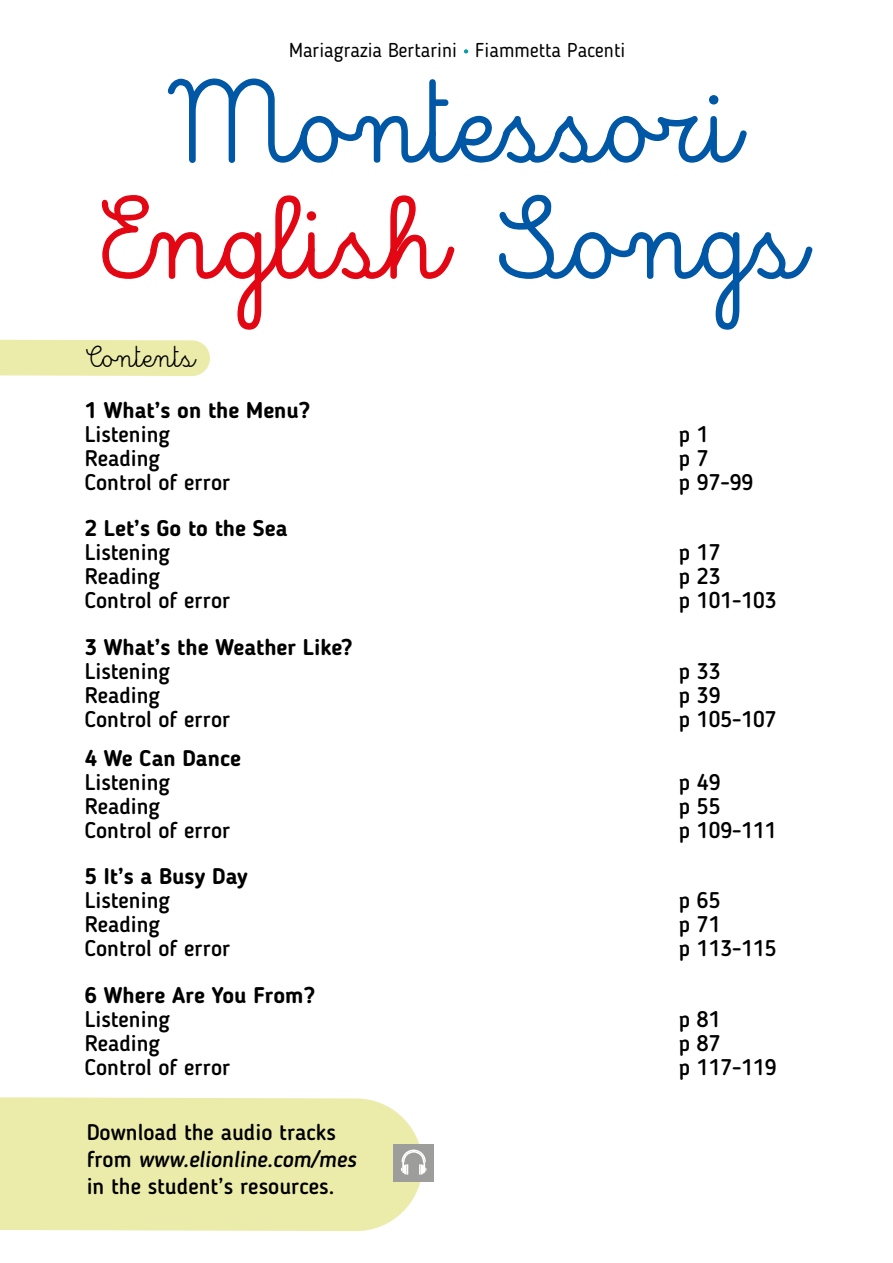
<style>
.page{position:relative;width:893px;height:1263px;background:#fff}
.page>*{position:absolute;margin:0;border:0;box-sizing:border-box;transform-origin:0 0}
.t1{font:115.8px/116.1px "Corsivo Montessori Corsivo Montessori";color:#0057a5;text-align:center}
.t2{font:30px "Corsivo Montessori Corsivo Montessori";color:#000}
.t3{font:500 22.5px/27px "Blogger Sans";color:#000}
.t4{font:700 22.5px "Blogger Sans";color:#000}
.t5{font:19.95px "Blogger Sans";color:#000}
.s1{color:#009ba4}
.s2{color:#e30613}
.s3{font-style:italic}
</style>
<div class="page">
<svg style="left:0;top:339px;width:210px;height:37px;background:#ececad"></svg>
<div style="left:0;top:1097px;width:423px;height:134px;background:#ebeca9"></div>
<div style="left:393px;top:1144px;width:41px;height:37px;background:#9d9d9c"></div>
<svg style="left:401px;top:1149px;width:25px;height:25px"></svg>
<p class="t5" style="left:289px;top:38px;width:338px">Mariagrazia Bertarini <span class="s1">•</span> Fiammetta Pacenti</p>
<h1 class="t1" style="left:97px;top:64px;width:711px">Montessori<br><span class="s2">English</span> Songs</h1>
<h2 class="t2" style="left:85px;top:339px;width:112px">Contents</h2>
<p class="t4" style="left:85px;top:396px;width:227px">1 What’s on the Menu?</p>
<p class="t3" style="left:85px;top:420px;width:87px">Listening</p>
<p class="t3" style="left:679px;top:420px;width:31px">p 1</p>
<p class="t3" style="left:85px;top:444px;width:77px">Reading</p>
<p class="t3" style="left:679px;top:444px;width:31px">p 7</p>
<p class="t3" style="left:85px;top:468px;width:147px">Control of error</p>
<p class="t3" style="left:679px;top:468px;width:76px">p 97-99</p>
<p class="t4" style="left:85px;top:515px;width:204px">2 Let’s Go to the Sea</p>
<p class="t3" style="left:85px;top:539px;width:87px">Listening</p>
<p class="t3" style="left:679px;top:539px;width:43px">p 17</p>
<p class="t3" style="left:85px;top:563px;width:77px">Reading</p>
<p class="t3" style="left:679px;top:563px;width:43px">p 23</p>
<p class="t3" style="left:85px;top:587px;width:147px">Control of error</p>
<p class="t3" style="left:679px;top:587px;width:99px">p 101-103</p>
<p class="t4" style="left:85px;top:633px;width:269px">3 What’s the Weather Like?</p>
<p class="t3" style="left:85px;top:657px;width:87px">Listening</p>
<p class="t3" style="left:679px;top:657px;width:43px">p 33</p>
<p class="t3" style="left:85px;top:681px;width:77px">Reading</p>
<p class="t3" style="left:679px;top:681px;width:43px">p 39</p>
<p class="t3" style="left:85px;top:705px;width:147px">Control of error</p>
<p class="t3" style="left:679px;top:705px;width:99px">p 105-107</p>
<p class="t4" style="left:85px;top:744px;width:158px">4 We Can Dance</p>
<p class="t3" style="left:85px;top:768px;width:87px">Listening</p>
<p class="t3" style="left:679px;top:768px;width:43px">p 49</p>
<p class="t3" style="left:85px;top:792px;width:77px">Reading</p>
<p class="t3" style="left:679px;top:792px;width:43px">p 55</p>
<p class="t3" style="left:85px;top:816px;width:147px">Control of error</p>
<p class="t3" style="left:679px;top:816px;width:99px">p 109-111</p>
<p class="t4" style="left:85px;top:863px;width:165px">5 It’s a Busy Day</p>
<p class="t3" style="left:85px;top:887px;width:87px">Listening</p>
<p class="t3" style="left:679px;top:887px;width:43px">p 65</p>
<p class="t3" style="left:85px;top:911px;width:77px">Reading</p>
<p class="t3" style="left:679px;top:911px;width:43px">p 71</p>
<p class="t3" style="left:85px;top:935px;width:147px">Control of error</p>
<p class="t3" style="left:679px;top:935px;width:99px">p 113-115</p>
<p class="t4" style="left:85px;top:981px;width:232px">6 Where Are You From?</p>
<p class="t3" style="left:85px;top:1005px;width:87px">Listening</p>
<p class="t3" style="left:679px;top:1005px;width:43px">p 81</p>
<p class="t3" style="left:85px;top:1029px;width:77px">Reading</p>
<p class="t3" style="left:679px;top:1029px;width:43px">p 87</p>
<p class="t3" style="left:85px;top:1053px;width:147px">Control of error</p>
<p class="t3" style="left:679px;top:1053px;width:99px">p 117-119</p>
<p class="t3" style="left:87px;top:1118px;width:271px">Download the audio tracks from <span class="s3">www.elionline.com/mes </span>in the student’s resources.</p>
</div>
